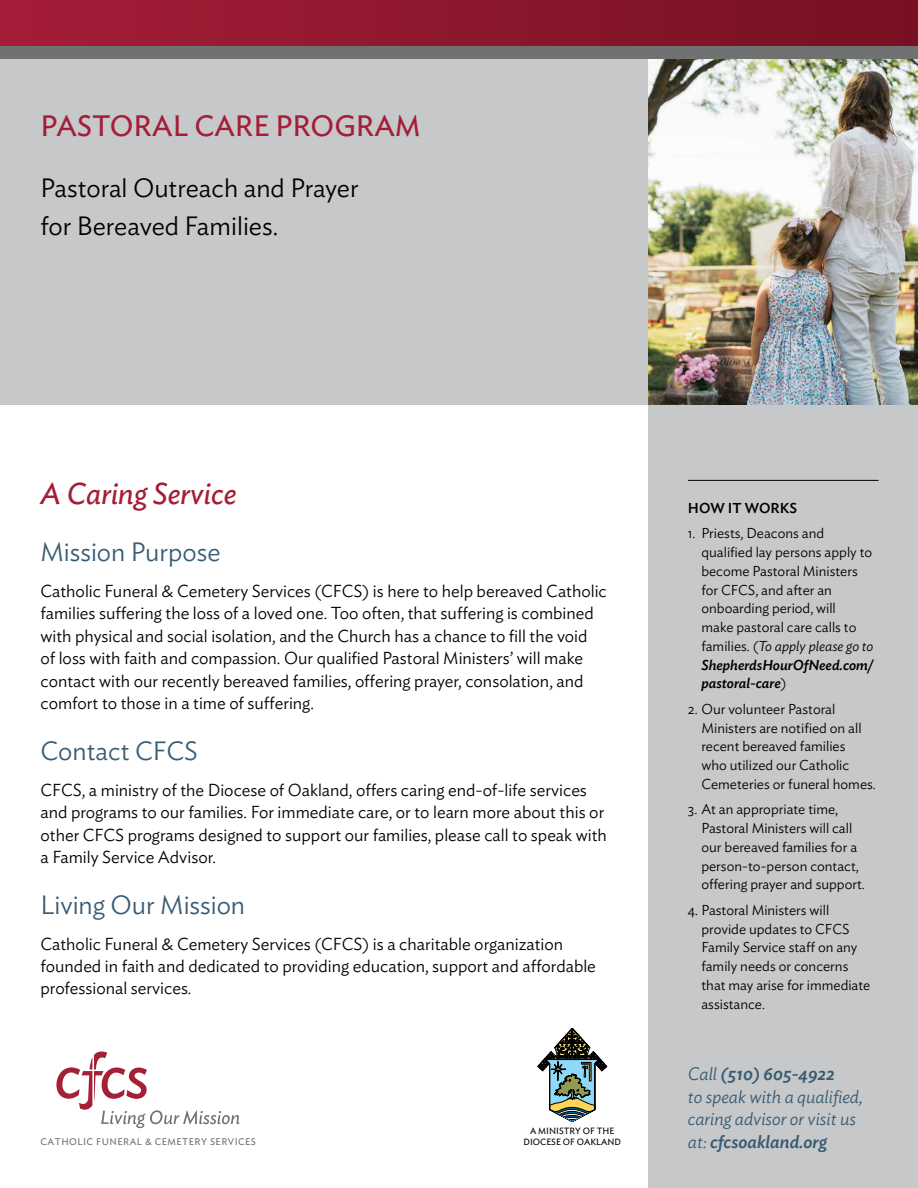
<style>
.page{position:relative;width:918px;height:1188px;background:#fff}
.page>*{position:absolute;margin:0;border:0;box-sizing:border-box;transform-origin:0 0}
.t1{font:italic 30px "Ideal Sans";color:#a51d37}
.t2{font:29.25px "Ideal Sans";color:#a51d37}
.t3{font:300 26.25px/37.5px "Ideal Sans";color:#000}
.t4{font:300 26.25px "Ideal Sans";color:#385b72}
.t5{font:italic 300 18px/22.5px "Ideal Sans";color:#385b72}
.t6{font:300 17.25px/22.5px "Ideal Sans";color:#000}
.t7{font:300 14.25px/18.8px "Ideal Sans";color:#000}
.t8{font:500 14.25px "Ideal Sans";color:#000}
.t9{font:9.6px "Ideal Sans";letter-spacing:.05em;color:#6f7271}
.t10{font:9px/10.8px "Ideal Sans";color:#000;text-align:center}
.s1{font-style:italic}
.s2{font-weight:500;font-style:italic}
.s3{font-weight:500}
</style>
<div class="page">
<div style="left:0;top:0;width:918px;height:46px;background:linear-gradient(to right,#a51d38,#761122)"></div>
<div style="left:0;top:46px;width:918px;height:13px;background:#707272"></div>
<div style="left:0;top:59px;width:648px;height:346px;background:#c7c8ca"></div>
<div style="left:648px;top:405px;width:270px;height:783px;background:#c7c8ca"></div>
<img style="left:648px;top:59px;width:270px;height:346px">
<svg style="left:56px;top:1052px;width:183px;height:76px"></svg>
<svg style="left:538px;top:1028px;width:70px;height:94px"></svg>
<hr style="left:688px;top:480px;width:191px;height:1px;background:#000">
<h2 class="t2" style="left:40px;top:112px;width:382px">PASTORAL CARE PROGRAM</h2>
<h3 class="t3" style="left:40px;top:171px;width:320px">Pastoral Outreach and Prayer for Bereaved Families.</h3>
<h1 class="t1" style="left:40px;top:480px;width:198px">A Caring Service</h1>
<h3 class="t4" style="left:40px;top:540px;width:181px">Mission Purpose</h3>
<p class="t6" style="left:40px;top:581px;width:568px">Catholic Funeral &amp; Cemetery Services (CFCS) is here to help bereaved Catholic families suffering the loss of a loved one. Too often, that suffering is combined with physical and social isolation, and the Church has a chance to fill the void<br>of loss with faith and compassion. Our qualified Pastoral Ministers’ will make contact with our recently bereaved families, offering prayer, consolation, and comfort to those in a time of suffering.</p>
<h3 class="t4" style="left:40px;top:739px;width:159px">Contact CFCS</h3>
<p class="t6" style="left:40px;top:780px;width:568px">CFCS, a ministry of the Diocese of Oakland, offers caring end-of-life services and programs to our families. For immediate care, or to learn more about this or other CFCS programs designed to support our families, please call to speak with a Family Service Advisor.</p>
<h3 class="t4" style="left:40px;top:892px;width:206px">Living Our Mission</h3>
<p class="t6" style="left:40px;top:933px;width:557px">Catholic Funeral &amp; Cemetery Services (CFCS) is a charitable organization founded in faith and dedicated to providing education, support and affordable professional services.</p>
<p class="t9" style="left:40px;top:1137px;width:217px">CATHOLIC FUNERAL &amp; CEMETERY SERVICES</p>
<p class="t10" style="left:524px;top:1126px;width:99px">A MINISTRY OF THE<br>DIOCESE OF OAKLAND</p>
<p class="t8" style="left:688px;top:501px;width:111px">HOW IT WORKS</p>
<p class="t7" style="left:701px;top:525px;width:173px;text-indent:-13px">1. Priests, Deacons and qualified lay persons apply to become Pastoral Ministers for CFCS, and after an onboarding period, will<br>make pastoral care calls to families. (<span class="s1">To apply please go to<br></span><span class="s2">ShepherdsHourOfNeed.com/ pastoral-care</span>)</p>
<p class="t7" style="left:701px;top:700px;width:176px;text-indent:-13px">2. Our volunteer Pastoral<br>Ministers are notified on all recent bereaved families<br>who utilized our Catholic<br>Cemeteries or funeral homes.</p>
<p class="t7" style="left:701px;top:801px;width:165px;text-indent:-13px">3. At an appropriate time,<br>Pastoral Ministers will call our bereaved families for a person-to-person contact, offering prayer and support.</p>
<p class="t7" style="left:701px;top:901px;width:170px;text-indent:-13px">4. Pastoral Ministers will provide updates to CFCS<br>Family Service staff on any family needs or concerns that may arise for immediate assistance.</p>
<p class="t5" style="left:688px;top:1064px;width:176px">Call <span class="s3">(510) 605-4922<br></span>to speak with a qualified, caring advisor or visit us at: <span class="s3">cfcsoakland.org</span></p>
</div>
